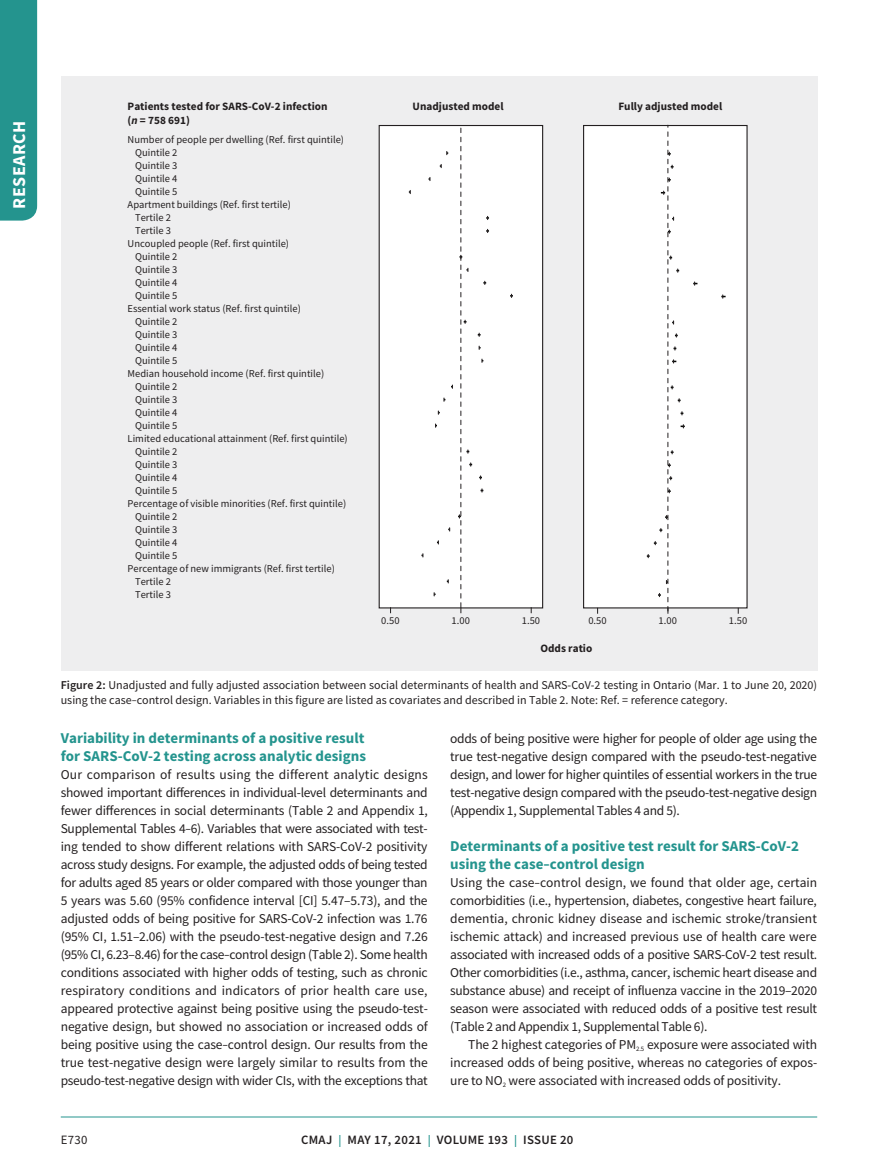
<style>
.page{position:relative;width:878px;height:1175px;background:#fff}
.page>*{position:absolute;margin:0;border:0;box-sizing:border-box;transform-origin:0 0}
.t1{font:700 18px "Source Sans Pro";letter-spacing:.025em;color:#fff}
.t2{font:700 15px/18px "Source Sans Pro";color:#24948e}
.t3{font:13.5px/18px "Source Sans Pro";letter-spacing:-.025em;color:#231f20;text-align:justify}
.t4{font:600 12.75px "Source Sans Pro";letter-spacing:.025em;color:#231f20}
.t5{font:12.75px "Source Sans Pro";color:#231f20}
.t6{font:12px/15px "Source Sans Pro";color:#231f20}
.t7{font:700 11.25px/13.5px "Source Sans Pro";color:#231f20}
.t8{font:10.5px "Source Sans Pro";color:#231f20}
.s1{font-style:italic}
.s2{font-weight:600}
.s3{font-size:12px;color:#24948e}
</style>
<div class="page">
<div style="left:0;top:0;width:37px;height:220px;background:#24948e"></div>
<hr style="left:61px;top:1116px;width:756px;height:1px;background:#24948e">
<div style="left:61px;top:76px;width:756px;height:594px;background:#eeeeef"></div>
<svg style="left:378px;top:124px;width:370px;height:485px;background:#f8f8f8"></svg>
<h1 class="t1" style="left:7px;top:208px;width:89px;rotate:-90deg">RESEARCH</h1>
<p class="t7" style="left:128px;top:100px;width:201px">Patients tested for SARS-CoV-2 infection (<span class="s1">n</span> = 758 691)</p>
<p class="t8" style="left:128px;top:133px;width:218px">Number of people per dwelling (Ref. first quintile)</p>
<p class="t8" style="left:135px;top:146px;width:44px">Quintile 2</p>
<p class="t8" style="left:135px;top:159px;width:44px">Quintile 3</p>
<p class="t8" style="left:135px;top:172px;width:44px">Quintile 4</p>
<p class="t8" style="left:135px;top:185px;width:44px">Quintile 5</p>
<p class="t8" style="left:128px;top:198px;width:165px">Apartment buildings (Ref. first tertile)</p>
<p class="t8" style="left:135px;top:211px;width:37px">Tertile 2</p>
<p class="t8" style="left:135px;top:224px;width:37px">Tertile 3</p>
<p class="t8" style="left:128px;top:237px;width:163px">Uncoupled people (Ref. first quintile)</p>
<p class="t8" style="left:135px;top:250px;width:44px">Quintile 2</p>
<p class="t8" style="left:135px;top:263px;width:44px">Quintile 3</p>
<p class="t8" style="left:135px;top:276px;width:44px">Quintile 4</p>
<p class="t8" style="left:135px;top:289px;width:44px">Quintile 5</p>
<p class="t8" style="left:128px;top:302px;width:175px">Essential work status (Ref. first quintile)</p>
<p class="t8" style="left:135px;top:315px;width:44px">Quintile 2</p>
<p class="t8" style="left:135px;top:328px;width:44px">Quintile 3</p>
<p class="t8" style="left:135px;top:341px;width:44px">Quintile 4</p>
<p class="t8" style="left:135px;top:354px;width:44px">Quintile 5</p>
<p class="t8" style="left:128px;top:367px;width:198px">Median household income (Ref. first quintile)</p>
<p class="t8" style="left:135px;top:380px;width:44px">Quintile 2</p>
<p class="t8" style="left:135px;top:393px;width:44px">Quintile 3</p>
<p class="t8" style="left:135px;top:406px;width:44px">Quintile 4</p>
<p class="t8" style="left:135px;top:419px;width:44px">Quintile 5</p>
<p class="t8" style="left:128px;top:432px;width:221px">Limited educational attainment (Ref. first quintile)</p>
<p class="t8" style="left:135px;top:444px;width:44px">Quintile 2</p>
<p class="t8" style="left:135px;top:457px;width:44px">Quintile 3</p>
<p class="t8" style="left:135px;top:470px;width:44px">Quintile 4</p>
<p class="t8" style="left:135px;top:483px;width:44px">Quintile 5</p>
<p class="t8" style="left:128px;top:496px;width:220px">Percentage of visible minorities (Ref. first quintile)</p>
<p class="t8" style="left:135px;top:509px;width:44px">Quintile 2</p>
<p class="t8" style="left:135px;top:522px;width:44px">Quintile 3</p>
<p class="t8" style="left:135px;top:535px;width:44px">Quintile 4</p>
<p class="t8" style="left:135px;top:548px;width:44px">Quintile 5</p>
<p class="t8" style="left:128px;top:561px;width:209px">Percentage of new immigrants (Ref. first tertile)</p>
<p class="t8" style="left:135px;top:574px;width:37px">Tertile 2</p>
<p class="t8" style="left:135px;top:587px;width:37px">Tertile 3</p>
<p class="t7" style="left:412px;top:100px;width:93px">Unadjusted model</p>
<p class="t7" style="left:618px;top:100px;width:105px">Fully adjusted model</p>
<p class="t8" style="left:381px;top:613px;width:20px">0.50</p>
<p class="t8" style="left:451px;top:613px;width:20px">1.00</p>
<p class="t8" style="left:522px;top:613px;width:20px">1.50</p>
<p class="t8" style="left:588px;top:613px;width:20px">0.50</p>
<p class="t8" style="left:658px;top:613px;width:20px">1.00</p>
<p class="t8" style="left:729px;top:613px;width:20px">1.50</p>
<p class="t7" style="left:540px;top:642px;width:53px">Odds ratio</p>
<p class="t6" style="left:61px;top:677px;width:758px"><span class="s2">Figure 2:</span> Unadjusted and fully adjusted association between social determinants of health and SARS-CoV-2 testing in Ontario (Mar. 1 to June 20, 2020) using the case–control design. Variables in this figure are listed as covariates and described in Table 2. Note: Ref. = reference category.</p>
<p class="t2" style="left:61px;top:728px;width:307px">Variability in determinants of a positive result for SARS-CoV-2 testing across analytic designs</p>
<p class="t3" style="left:61px;top:765px;width:369px">Our comparison of results using the different analytic designs showed important differences in individual-level determinants and fewer differences in social determinants (Table 2 and Appendix 1, Supplemental Tables 4–6). Variables that were associated with test&shy;ing tended to show different relations with SARS-CoV-2 positivity across study designs. For example, the adjusted odds of being tested for adults aged 85 years or older compared with those younger than 5 years was 5.60 (95% confidence interval [CI] 5.47–5.73), and the adjusted odds of being positive for SARS-CoV-2 infection was 1.76 (95% CI, 1.51–2.06) with the pseudo-test-negative design and 7.26 (95% CI, 6.23–8.46) for the case–control design (Table 2). Some health conditions associated with higher odds of testing, such as chronic respiratory conditions and indicators of prior health care use, appeared protective against being positive using the pseudo-test&shy;negative design, but showed no association or increased odds of being positive using the case–control design. Our results from the true test-negative design were largely similar to results from the pseudo-test-negative design with wider CIs, with the exceptions that</p>
<p class="t3" style="left:450px;top:729px;width:368px">odds of being positive were higher for people of older age using the true test-negative design compared with the pseudo-test-negative design, and lower for higher quintiles of essential workers in the true test-negative design compared with the pseudo-test-negative design (Appendix 1, Supplemental Tables 4 and 5).</p>
<p class="t2" style="left:450px;top:836px;width:350px">Determinants of a positive test result for SARS-CoV-2 using the case–control design</p>
<p class="t3" style="left:450px;top:873px;width:368px">Using the case–control design, we found that older age, certain comorbidities (i.e., hypertension, diabetes, congestive heart failure, dementia, chronic kidney disease and ischemic stroke/transient ischemic attack) and increased previous use of health care were associated with increased odds of a positive SARS-CoV-2 test result.<br>Other comorbidities (i.e., asthma, cancer, ischemic heart disease and substance abuse) and receipt of influenza vaccine in the 2019–2020 season were associated with reduced odds of a positive test result (Table 2 and Appendix 1, Supplemental Table 6).</p>
<p class="t3" style="left:450px;top:1035px;width:368px;text-indent:18px">The 2 highest categories of PM<sub>2.5</sub> exposure were associated with increased odds of being positive, whereas no categories of expos&shy;ure to NO<sub>2</sub> were associated with increased odds of positivity.</p>
<p class="t5" style="left:61px;top:1132px;width:28px">E730</p>
<p class="t4" style="left:301px;top:1131px;width:274px">CMAJ <span class="s3">|</span> MAY 17, 2021 <span class="s3">|</span> VOLUME 193 <span class="s3">|</span> ISSUE 20</p>
</div>
